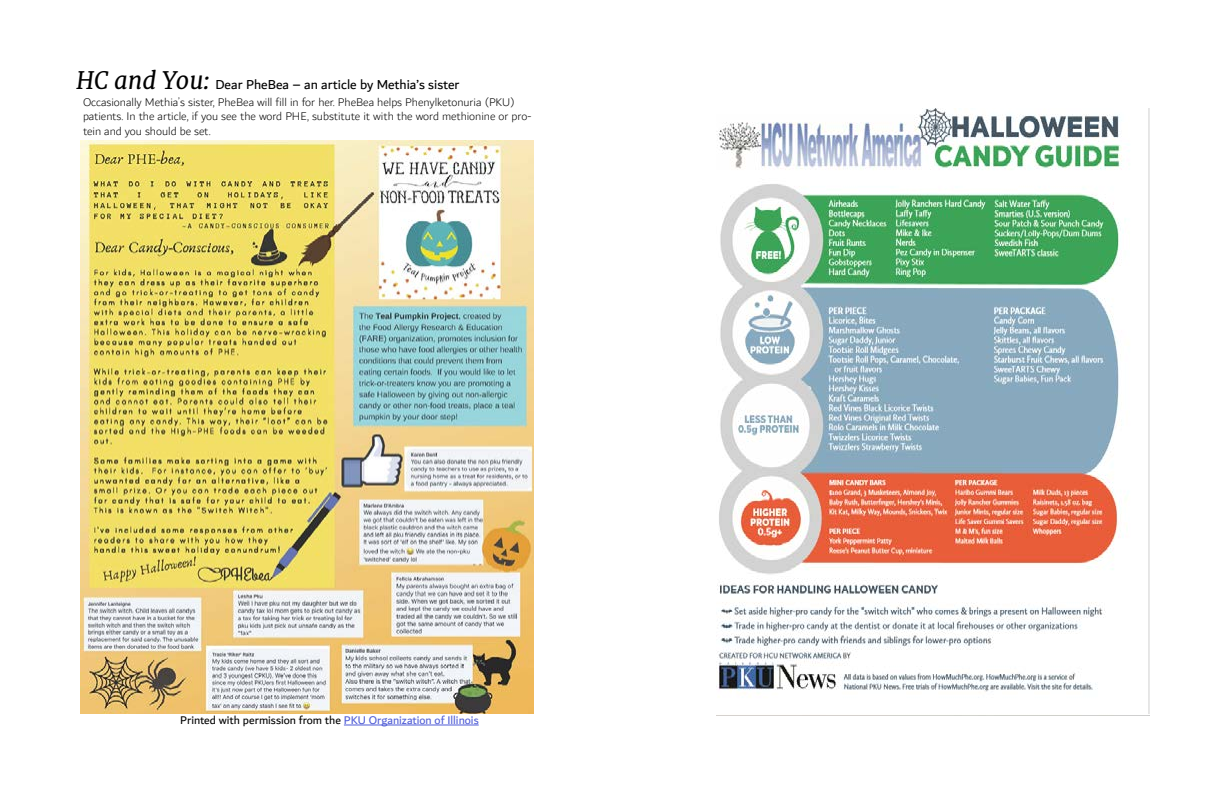
<style>
.page{position:relative;width:1224px;height:792px;background:#fff}
.page>*{position:absolute;margin:0;border:0;box-sizing:border-box;transform-origin:0 0}
.t1{font:14px "Dubai";color:#000}
.t2{font:300 12px/14.4px "Dubai";color:#000}
.t3{font:12px "Dubai";color:#000}
.s1{font-family:"Merriweather";font-style:italic;font-size:24px}
.s2{color:#4f5cd6}
</style>
<div class="page">
<img style="left:80px;top:140px;width:454px;height:574px">
<hr style="left:344px;top:725px;width:135px;height:1px;background:#4f5cd6">
<img style="left:716px;top:108px;width:434px;height:608px">
<p class="t1" style="left:76px;top:76px;width:385px"><span class="s1">HC and You:</span> Dear PheBea – an article by Methia’s sister</p>
<p class="t2" style="left:83px;top:95px;width:450px">Occasionally Methia’s sister, PheBea will fill in for her. PheBea helps Phenylketonuria (PKU) patients. In the article, if you see the word PHE, substitute it with the word methionine or pro&shy;tein and you should be set.</p>
<p class="t3" style="left:180px;top:713px;width:300px">Printed with permission from the <span class="s2">PKU Organization of Illinois</span></p>
</div>
